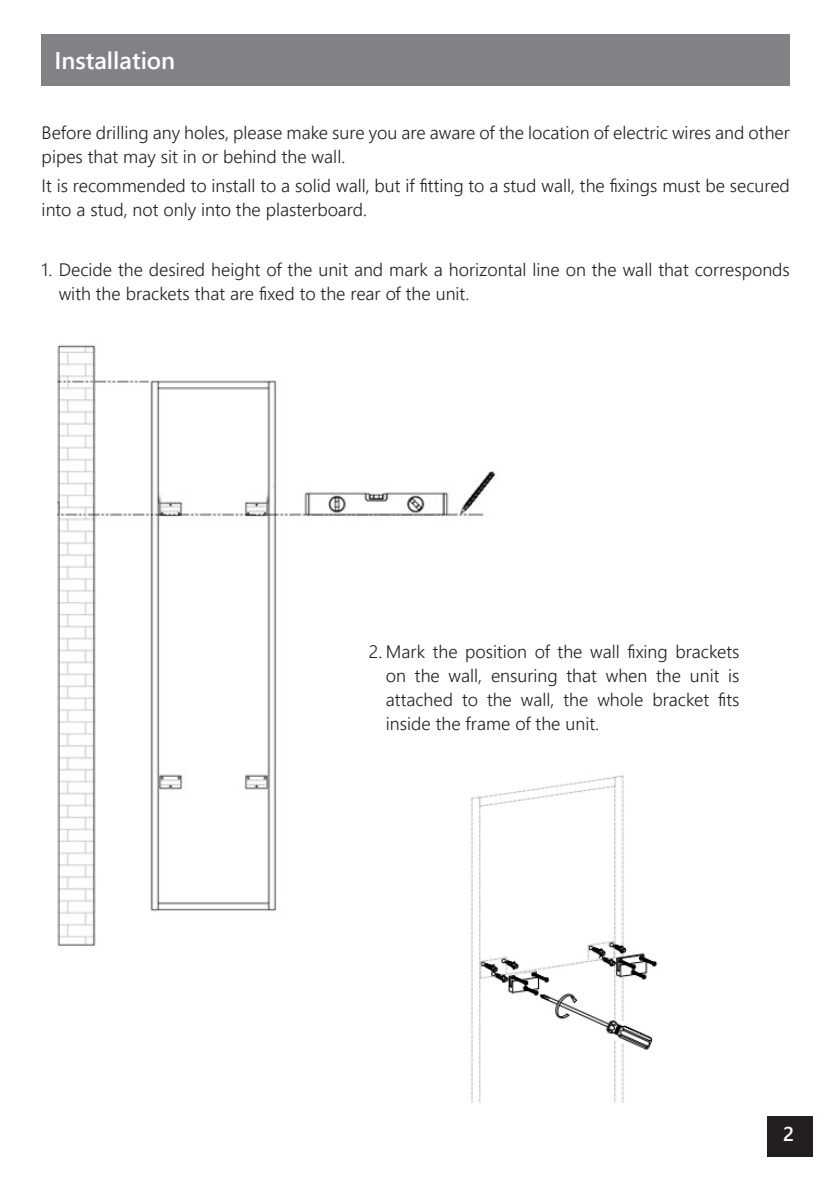
<style>
.page{position:relative;width:840px;height:1191px;background:#fff}
.page>*{position:absolute;margin:0;border:0;box-sizing:border-box;transform-origin:0 0}
.t1{font:600 24px "Segoe UI";color:#fff}
.t2{font:600 20px "Segoe UI";color:#fff}
.t3{font:300 18px/24px "Segoe UI";color:#231f20}
</style>
<div class="page">
<div style="left:42px;top:34px;width:747px;height:52px;background:#808285"></div>
<img style="left:57px;top:345px;width:439px;height:601px">
<div style="left:766px;top:1116px;width:46px;height:40px;background:#231f20"></div>
<img style="left:463px;top:765px;width:195px;height:337px">
<p class="t1" style="left:54px;top:38px;width:122px">Installation</p>
<p class="t3" style="left:42px;top:119px;width:749px">Before drilling any holes, please make sure you are aware of the location of electric wires and other pipes that may sit in or behind the wall.</p>
<p class="t3" style="left:42px;top:172px;width:749px">It is recommended to install to a solid wall, but if fitting to a stud wall, the fixings must be secured into a stud, not only into the plasterboard.</p>
<p class="t3" style="left:59px;top:256px;width:732px;text-indent:-17px">1. Decide the desired height of the unit and mark a horizontal line on the wall that corresponds with the brackets that are fixed to the rear of the unit.</p>
<p class="t3" style="left:386px;top:638px;width:355px;text-align:justify;text-indent:-17px">2. Mark the position of the wall fixing brackets on the wall, ensuring that when the unit is attached to the wall, the whole bracket fits inside the frame of the unit.</p>
<p class="t2" style="left:782px;top:1114px;width:13px">2</p>
</div>
